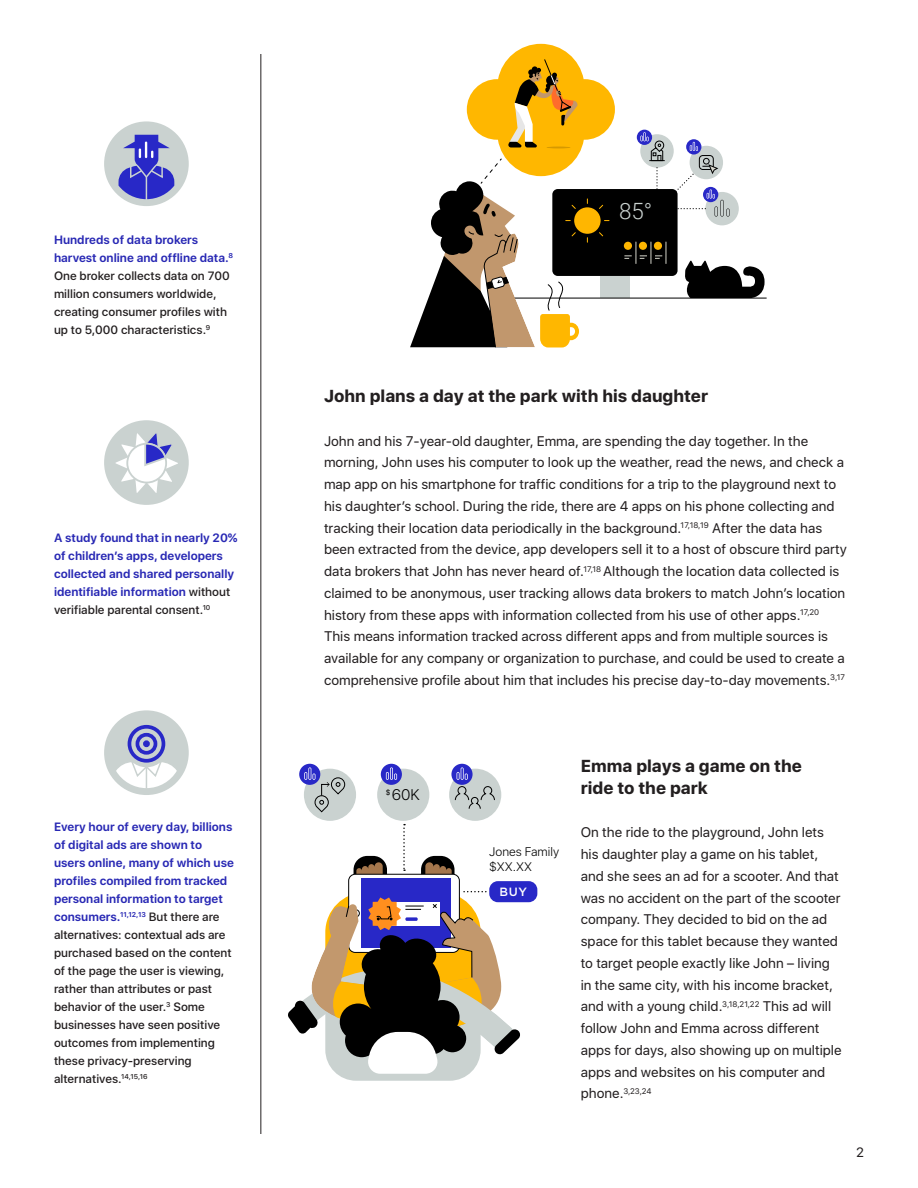
<style>
.page{position:relative;width:918px;height:1188px;background:#fff}
.page>*{position:absolute;margin:0;border:0;box-sizing:border-box;transform-origin:0 0}
.t1{font:300 22.35px "Roboto";color:#cad2d0}
.Copy{font:700 17.25px/21.8px "SF Hello";color:#231f20}
.t2{font:300 15.3px "SF Hello";color:#000}
.Copy-2{font:13.8px/21.8px "SF Hello";color:#231f20}
.t3{font:13.5px "SF Hello";color:#231f20}
.t4{font:300 12.45px/14.9px "SF Hello";color:#000}
.Copy-3{font:500 12px/18px "SF Hello";color:#231f20}
.Copy-4{font:600 12px/18px "SF Hello";color:#2828b4}
.t5{font:500 12px "Gotham";color:#fff}
.Copy-5{font:8.1px "SF Hello";color:#231f20}
.s1{font-weight:600;color:#2828b4}
.s2{font-weight:500;color:#231f20}
.s3{font-size:13.8px}
</style>
<div class="page">
<hr style="left:261px;top:54px;width:1px;height:1080px;background:#231f20">
<svg style="left:683px;top:261px;width:82px;height:37px"></svg>
<div style="left:600px;top:276px;width:30px;height:22px;background:#cad2d0"></div>
<div style="left:690px;top:146px;width:33px;height:33px;background:#cad2d0;border-radius:50%"></div>
<div style="left:640px;top:134px;width:34px;height:34px;background:#cad2d0;border-radius:50%"></div>
<div style="left:705px;top:192px;width:34px;height:33px;background:#cad2d0;border-radius:50%"></div>
<div style="left:552px;top:189px;width:126px;height:87px;background:#000;border-radius:5px"></div>
<svg style="left:624px;top:242px;width:43px;height:22px"></svg>
<svg style="left:656px;top:168px;width:2px;height:21px"></svg>
<hr style="left:502px;top:298px;width:265px;height:1px;background:#000">
<svg style="left:410px;top:44px;width:205px;height:304px"></svg>
<div style="left:637px;top:130px;width:15px;height:15px;background:#2828c7;border-radius:50%"></div>
<svg style="left:640px;top:132px;width:25px;height:29px"></svg>
<svg style="left:686px;top:139px;width:15px;height:16px"></svg>
<svg style="left:690px;top:142px;width:8px;height:9px"></svg>
<div style="left:699px;top:155px;width:15px;height:15px;border:1px solid #000;border-radius:4px"></div>
<svg style="left:674px;top:158px;width:56px;height:59px"></svg>
<svg style="left:354px;top:856px;width:33px;height:18px"></svg>
<svg style="left:421px;top:856px;width:34px;height:18px"></svg>
<svg style="left:403px;top:824px;width:2px;height:47px"></svg>
<svg style="left:349px;top:874px;width:110px;height:78px"></svg>
<div style="left:348px;top:874px;width:112px;height:79px;border:1px solid #000;border-radius:6px"></div>
<div style="left:362px;top:879px;width:89px;height:69px;background:#2828c7"></div>
<svg style="left:288px;top:891px;width:233px;height:190px"></svg>
<div style="left:377px;top:769px;width:52px;height:52px;background:#cad2d0;border-radius:50%"></div>
<div style="left:304px;top:769px;width:52px;height:52px;background:#cad2d0;border-radius:50%"></div>
<div style="left:449px;top:769px;width:52px;height:52px;background:#cad2d0;border-radius:50%"></div>
<div style="left:489px;top:881px;width:48px;height:21px;background:#2828c7;border-radius:9px"></div>
<svg style="left:455px;top:786px;width:40px;height:23px"></svg>
<div style="left:299px;top:764px;width:21px;height:21px;background:#2828c7;border-radius:50%"></div>
<svg style="left:304px;top:767px;width:41px;height:46px"></svg>
<div style="left:381px;top:764px;width:21px;height:21px;background:#2828c7;border-radius:50%"></div>
<svg style="left:386px;top:767px;width:11px;height:13px"></svg>
<svg style="left:451px;top:764px;width:22px;height:21px"></svg>
<svg style="left:457px;top:767px;width:11px;height:13px"></svg>
<div style="left:104px;top:121px;width:85px;height:85px;background:#cad2d0;border-radius:50%"></div>
<svg style="left:119px;top:135px;width:55px;height:68px"></svg>
<div style="left:104px;top:420px;width:85px;height:85px;background:#cad2d0;border-radius:50%"></div>
<svg style="left:112px;top:430px;width:69px;height:66px"></svg>
<div style="left:104px;top:710px;width:85px;height:85px;background:#cad2d0;border-radius:50%"></div>
<svg style="left:125px;top:724px;width:43px;height:43px"></svg>
<div style="left:124px;top:723px;width:44px;height:44px;border:1px solid #cad2d0;border-radius:50%"></div>
<div style="left:128px;top:725px;width:37px;height:38px;border:4px solid #2828c7;border-radius:50%"></div>
<div style="left:136px;top:733px;width:21px;height:22px;border:4px solid #2828c7;border-radius:50%"></div>
<div style="left:143px;top:740px;width:7px;height:7px;border:4px solid #2828c7;border-radius:50%"></div>
<svg style="left:116px;top:759px;width:61px;height:30px"></svg>
<p class="Copy-3" style="left:54px;top:230px;width:181px"><span class="s1">Hundreds of data brokers harvest online and offline data.</span><sup>8<br></sup>One broker collects data on 700 million consumers worldwide, creating consumer profiles with up to 5,000 characteristics.<sup>9</sup></p>
<p class="Copy-4" style="left:54px;top:528px;width:185px">A study found that in nearly 20% of children’s apps, developers collected and shared personally identifiable information <span class="s2">without verifiable parental consent.</span><sup>10</sup></p>
<p class="Copy-3" style="left:54px;top:817px;width:182px"><span class="s1">Every hour of every day, billions of digital ads are shown to users online, many of which use profiles compiled from tracked personal information to target consumers.</span><sup>11,12,13</sup> But there are alternatives: contextual ads are purchased based on the content of the page the user is viewing, rather than attributes or past behavior of the user.<sup>3</sup> Some businesses have seen positive outcomes from implementing these privacy-preserving alternatives.<sup>14,15,16</sup></p>
<p class="t1" style="left:619px;top:195px;width:35px">85°</p>
<p class="Copy" style="left:324px;top:384px;width:386px">John plans a day at the park with his daughter</p>
<p class="Copy-2" style="left:324px;top:429px;width:524px">John and his 7-year-old daughter, Emma, are spending the day together. In the morning, John uses his computer to look up the weather, read the news, and check a map app on his smartphone for traffic conditions for a trip to the playground next to his daughter’s school. During the ride, there are 4 apps on his phone collecting and tracking their location data periodically in the background.<sup>17,18,19</sup> After the data has been extracted from the device, app developers sell it to a host of obscure third party data brokers that John has never heard of.<sup>17,18</sup> Although the location data collected is claimed to be anonymous, user tracking allows data brokers to match John’s location history from these apps with information collected from his use of other apps.<sup>17,20<br></sup>This means information tracked across different apps and from multiple sources is available for any company or organization to purchase, and could be used to create a comprehensive profile about him that includes his precise day-to-day movements.<sup>3,17</sup></p>
<p class="t2" style="left:386px;top:784px;width:35px"><sup>$</sup> 60K</p>
<p class="t4" style="left:489px;top:843px;width:71px">Jones Family $XX.XX</p>
<p class="t5" style="left:500px;top:884px;width:29px">BUY</p>
<p class="Copy" style="left:581px;top:754px;width:223px">Emma plays a game on the ride to the park</p>
<p class="Copy-2" style="left:581px;top:821px;width:262px">On the ride to the playground, John lets his daughter play a game on his tablet, and she sees an ad for a scooter. And that was no accident on the part of the scooter company. They decided to bid on the ad space for this tablet because they wanted to target people exactly like John – living in the same city, with his income bracket, and with a young child.<sup>3,18,21,22</sup> This ad will follow John and Emma across different apps for days, also showing up on multiple apps and websites on his computer and</p>
<p class="Copy-5" style="left:581px;top:1085px;width:72px"><span class="s3">phone.</span>3,23,24</p>
<p class="t3" style="left:856px;top:1142px;width:9px">2</p>
</div>
